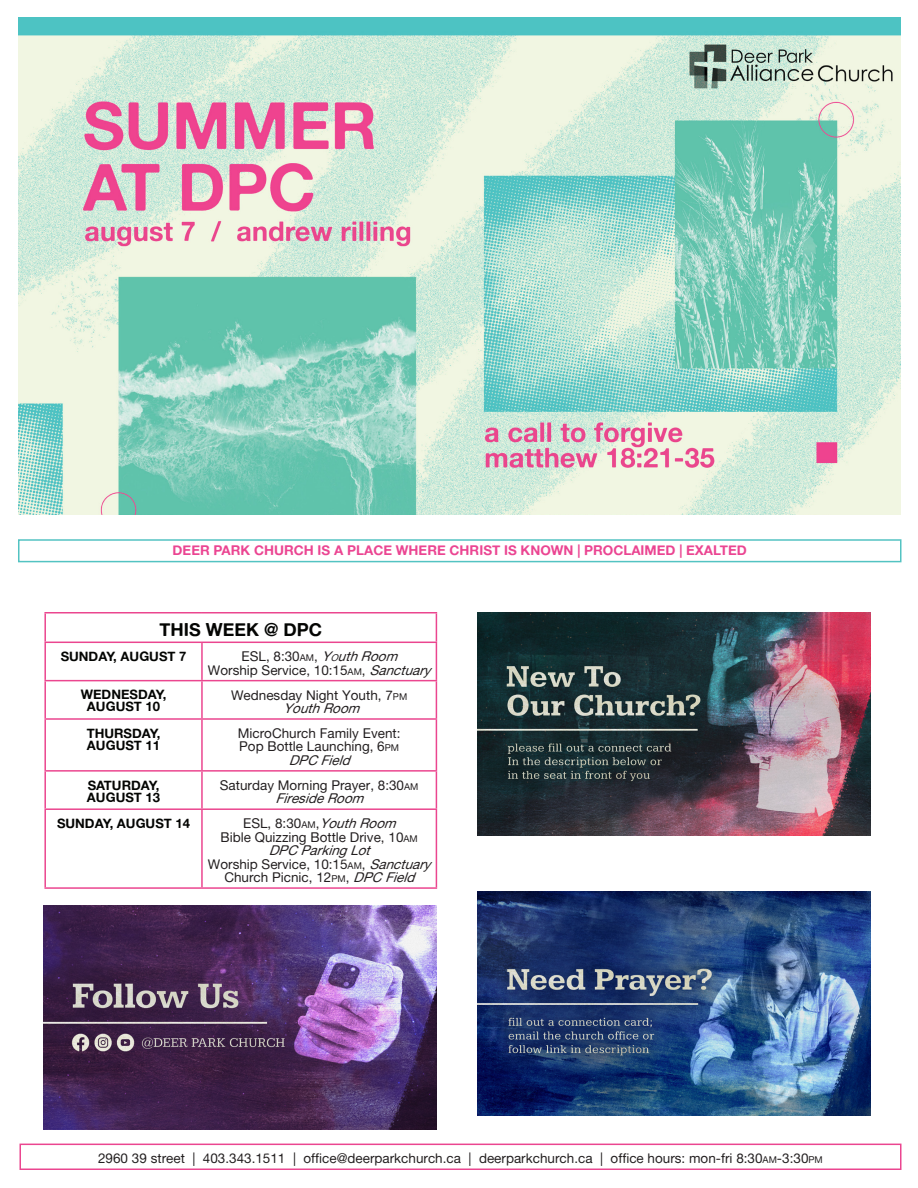
<style>
.page{position:relative;width:918px;height:1188px;background:#fff}
.page>*{position:absolute;margin:0;border:0;box-sizing:border-box;transform-origin:0 0}
.t1{font:18px "Alte Haas Grotesk Bold";color:#040503}
.t2{font:13.5px/13.5px "Alte Haas Grotesk";color:#231f20;text-align:center}
.t3{font:13.5px "Alte Haas Grotesk Bold";color:#eb4592}
.t4{font:italic 13.5px "Alte Haas Grotesk";color:#231f20}
.t5{font:13.2px "Alte Haas Grotesk Bold";color:#040503}
.s1{font-size:9.45px}
.s2{font-style:inherit}
.s3{font-style:italic}
.s4{font-style:italic;font-size:9.45px}
</style>
<div class="page">
<div style="left:20px;top:1144px;width:882px;height:26px;border:2px solid #eb4690"></div>
<hr style="left:44px;top:612px;width:158px;height:2px;background:#eb468f">
<hr style="left:44px;top:613px;width:2px;height:29px;background:#eb468f">
<hr style="left:202px;top:612px;width:235px;height:2px;background:#eb468f">
<svg style="left:436px;top:613px;width:1px;height:29px"></svg>
<hr style="left:436px;top:810px;width:1px;height:77px;background:#eb468f">
<hr style="left:202px;top:887px;width:235px;height:2px;background:#eb468f">
<hr style="left:44px;top:810px;width:2px;height:77px;background:#eb468f">
<hr style="left:201px;top:810px;width:2px;height:77px;background:#eb468f">
<hr style="left:44px;top:887px;width:158px;height:2px;background:#eb468f">
<hr style="left:436px;top:772px;width:1px;height:36px;background:#eb468f">
<hr style="left:202px;top:808px;width:235px;height:2px;background:#eb468f">
<hr style="left:44px;top:772px;width:2px;height:36px;background:#eb468f">
<hr style="left:201px;top:772px;width:2px;height:36px;background:#eb468f">
<hr style="left:44px;top:808px;width:158px;height:2px;background:#eb468f">
<hr style="left:436px;top:681px;width:1px;height:37px;background:#eb468f">
<hr style="left:436px;top:720px;width:1px;height:50px;background:#eb468f">
<hr style="left:202px;top:770px;width:235px;height:2px;background:#eb468f">
<hr style="left:44px;top:681px;width:2px;height:37px;background:#eb468f">
<hr style="left:201px;top:681px;width:2px;height:37px;background:#eb468f">
<hr style="left:44px;top:720px;width:2px;height:50px;background:#eb468f">
<hr style="left:201px;top:720px;width:2px;height:50px;background:#eb468f">
<hr style="left:44px;top:770px;width:158px;height:2px;background:#eb468f">
<hr style="left:202px;top:680px;width:235px;height:1px;background:#eb468f">
<hr style="left:202px;top:718px;width:235px;height:2px;background:#eb468f">
<hr style="left:44px;top:680px;width:158px;height:1px;background:#eb468f">
<hr style="left:44px;top:718px;width:158px;height:2px;background:#eb468f">
<hr style="left:202px;top:642px;width:235px;height:1px;background:#eb468f">
<hr style="left:436px;top:643px;width:1px;height:37px;background:#eb468f">
<hr style="left:44px;top:642px;width:158px;height:1px;background:#eb468f">
<hr style="left:44px;top:643px;width:2px;height:37px;background:#eb468f">
<hr style="left:201px;top:643px;width:2px;height:37px;background:#eb468f">
<img style="left:477px;top:891px;width:393px;height:224px">
<img style="left:477px;top:612px;width:393px;height:224px">
<img style="left:44px;top:906px;width:393px;height:224px">
<div style="left:18px;top:539px;width:884px;height:23px;border:2px solid #53c3c2"></div>
<img style="left:19px;top:18px;width:882px;height:496px">
<p class="t3" style="left:173px;top:542px;width:576px">DEER PARK CHURCH IS A PLACE WHERE CHRIST IS KNOWN | PROCLAIMED | EXALTED</p>
<p class="t1" style="left:159px;top:619px;width:164px">THIS WEEK @ DPC</p>
<p class="t5" style="left:61px;top:648px;width:127px">SUNDAY, AUGUST 7</p>
<p class="t2" style="left:242px;top:649px;width:162px">ESL, 8:30<span class="s1">AM</span><span class="s2">,</span> <span class="s3">Y</span><span class="s4">o</span><span class="s3">uthRoom</span></p>
<p class="t2" style="left:208px;top:663px;width:229px">Worship Service, 10:15<span class="s1">AM</span>, <span class="s3">Sanctuary</span></p>
<p class="t5" style="left:81px;top:687px;width:87px">WEDNESDAY,</p>
<p class="t5" style="left:87px;top:699px;width:75px">AUGUST 10</p>
<p class="t2" style="left:231px;top:688px;width:178px">Wednesday Night Youth, 7<span class="s1">PM</span></p>
<p class="t4" style="left:283px;top:700px;width:83px">YouthRoom</p>
<p class="t5" style="left:87px;top:725px;width:75px">THURSDAY,</p>
<p class="t5" style="left:87px;top:737px;width:75px">AUGUST 11</p>
<p class="t5" style="left:88px;top:777px;width:73px">SATURDAY,</p>
<p class="t5" style="left:87px;top:789px;width:75px">AUGUST 13</p>
<p class="t2" style="left:238px;top:726px;width:164px">MicroChurch Family Event:</p>
<p class="t2" style="left:239px;top:740px;width:161px">Pop Bottle Launching, 6<span class="s1">PM</span></p>
<p class="t4" style="left:289px;top:752px;width:68px">DPCField</p>
<p class="t2" style="left:220px;top:778px;width:200px">Saturday Morning Prayer, 8:30<span class="s1">AM</span></p>
<p class="t4" style="left:275px;top:790px;width:94px">FiresideRoom</p>
<p class="t5" style="left:57px;top:815px;width:135px">SUNDAY, AUGUST 14</p>
<p class="t2" style="left:243px;top:816px;width:159px">ESL, 8:30<span class="s1">AM</span>,<span class="s3">YouthRoom</span></p>
<p class="t2" style="left:221px;top:830px;width:199px">Bible Quizzing Bottle Drive, 10<span class="s1">AM<br></span><span class="s3">DPCParkingLot</span></p>
<p class="t2" style="left:208px;top:857px;width:229px">Worship Service, 10:15<span class="s1">AM</span>, <span class="s3">Sanctuary</span></p>
<p class="t2" style="left:224px;top:870px;width:197px">Church Picnic, 12<span class="s1">PM</span>, <span class="s3">DPCField</span></p>
<p class="t2" style="left:98px;top:1151px;width:726px">2960 39 street | 403.343.1511 | office@deerparkchurch.ca | deerparkchurch.ca | office hours: mon-fri 8:30<span class="s1">AM</span>-3:30<span class="s1">PM</span></p>
</div>
